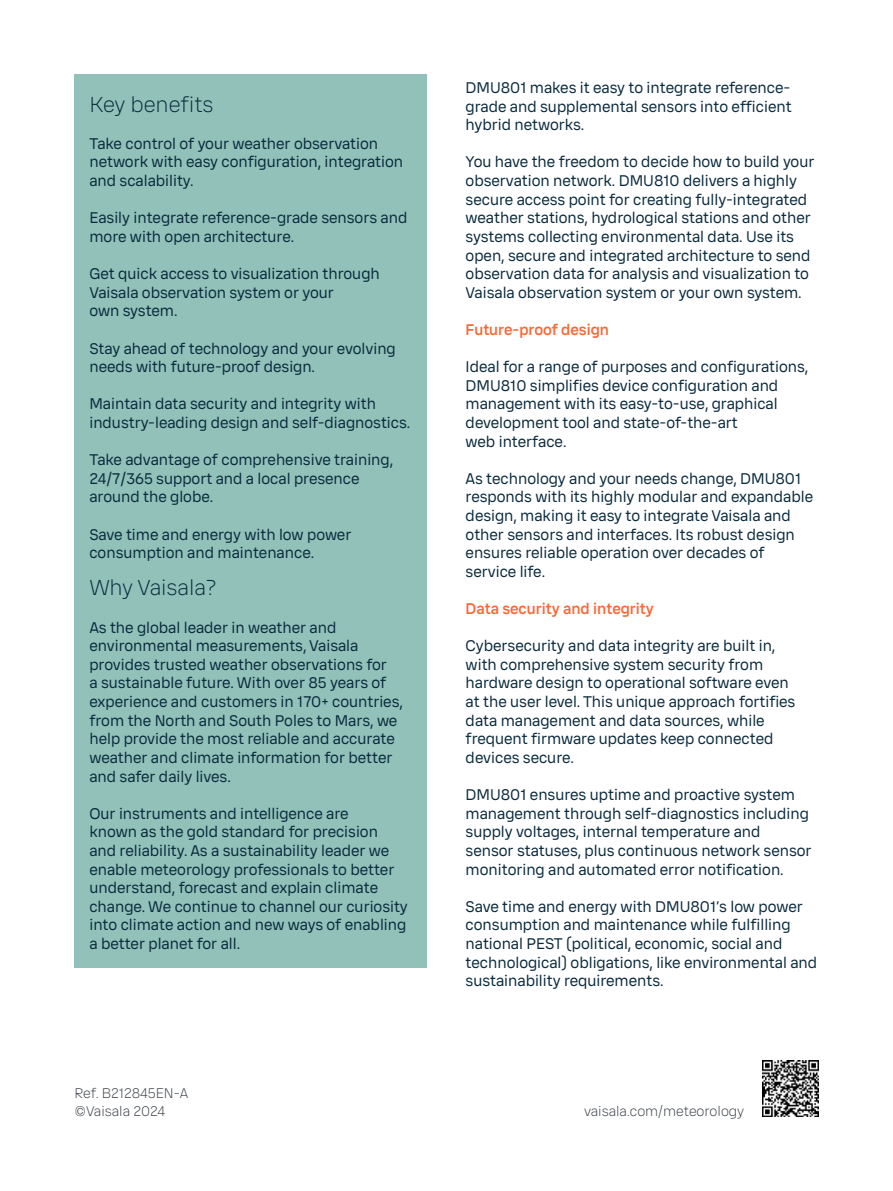
<style>
.page{position:relative;width:893px;height:1191px;background:#fff}
.page>*{position:absolute;margin:0;border:0;box-sizing:border-box;transform-origin:0 0}
.t1{font:300 21px "Vaisala Sans";color:#0a2a3d}
.t2{font:15px/18.6px "Vaisala Sans";color:#0a2a3d}
.t3{font:500 15px "Vaisala Sans";color:#fb6735}
.t4{font:300 13.5px/18.6px "Vaisala Sans";color:#343a40}
</style>
<div class="page">
<img style="left:763px;top:1060px;width:56px;height:56px">
<div style="left:74px;top:74px;width:353px;height:893px;background:#91c1b9"></div>
<h1 class="t1" style="left:89px;top:90px;width:126px">Key benefits</h1>
<p class="t2" style="left:89px;top:134px;width:315px">Take control of your weather observation network with easy configuration, integration and scalability.</p>
<p class="t2" style="left:89px;top:208px;width:319px">Easily integrate reference-grade sensors and more with open architecture.</p>
<p class="t2" style="left:89px;top:264px;width:292px">Get quick access to visualization through<br>Vaisala observation system or your<br>own system.</p>
<p class="t2" style="left:89px;top:338px;width:308px">Stay ahead of technology and your evolving needs with future-proof design.</p>
<p class="t2" style="left:89px;top:394px;width:322px">Maintain data security and integrity with industry-leading design and self-diagnostics.</p>
<p class="t2" style="left:89px;top:450px;width:305px">Take advantage of comprehensive training,<br>24/7/365 support and a local presence around the globe.</p>
<p class="t2" style="left:89px;top:524px;width:263px">Save time and energy with low power consumption and maintenance.</p>
<h1 class="t1" style="left:89px;top:573px;width:129px">Why Vaisala?</h1>
<p class="t2" style="left:89px;top:617px;width:315px">As the global leader in weather and environmental measurements, Vaisala provides trusted weather observations for<br>a sustainable future. With over 85 years of experience and customers in 170+ countries, from the North and South Poles to Mars, we help provide the most reliable and accurate weather and climate information for better and safer daily lives.</p>
<p class="t2" style="left:89px;top:803px;width:320px">Our instruments and intelligence are<br>known as the gold standard for precision and reliability. As a sustainability leader we enable meteorology professionals to better understand, forecast and explain climate change. We continue to channel our curiosity into climate action and new ways of enabling a better planet for all.</p>
<p class="t4" style="left:74px;top:1083px;width:115px">Ref. B212845EN-A ©Vaisala 2024</p>
<p class="t2" style="left:466px;top:78px;width:327px;text-align:justify">DMU801 makes it easy to integrate reference&shy;grade and supplemental sensors into efficient hybrid networks.</p>
<p class="t2" style="left:466px;top:152px;width:350px">You have the freedom to decide how to build your observation network. DMU810 delivers a highly secure access point for creating fully-integrated weather stations, hydrological stations and other systems collecting environmental data. Use its open, secure and integrated architecture to send observation data for analysis and visualization to Vaisala observation system or your own system.</p>
<p class="t3" style="left:466px;top:319px;width:145px">Future-proof design</p>
<p class="t2" style="left:466px;top:357px;width:344px">Ideal for a range of purposes and configurations, DMU810 simplifies device configuration and management with its easy-to-use, graphical development tool and state-of-the-art<br>web interface.</p>
<p class="t2" style="left:466px;top:468px;width:349px">As technology and your needs change, DMU801 responds with its highly modular and expandable design, making it easy to integrate Vaisala and other sensors and interfaces. Its robust design ensures reliable operation over decades of service life.</p>
<p class="t3" style="left:466px;top:598px;width:190px">Data security and integrity</p>
<p class="t2" style="left:466px;top:636px;width:331px">Cybersecurity and data integrity are built in, with comprehensive system security from hardware design to operational software even at the user level. This unique approach fortifies data management and data sources, while frequent firmware updates keep connected devices secure.</p>
<p class="t2" style="left:466px;top:785px;width:347px">DMU801 ensures uptime and proactive system management through self-diagnostics including supply voltages, internal temperature and sensor statuses, plus continuous network sensor monitoring and automated error notification.</p>
<p class="t2" style="left:466px;top:896px;width:353px">Save time and energy with DMU801’s low power consumption and maintenance while fulfilling national PEST (political, economic, social and technological) obligations, like environmental and sustainability requirements.</p>
<p class="t4" style="left:584px;top:1101px;width:162px">vaisala.com/meteorology</p>
</div>
